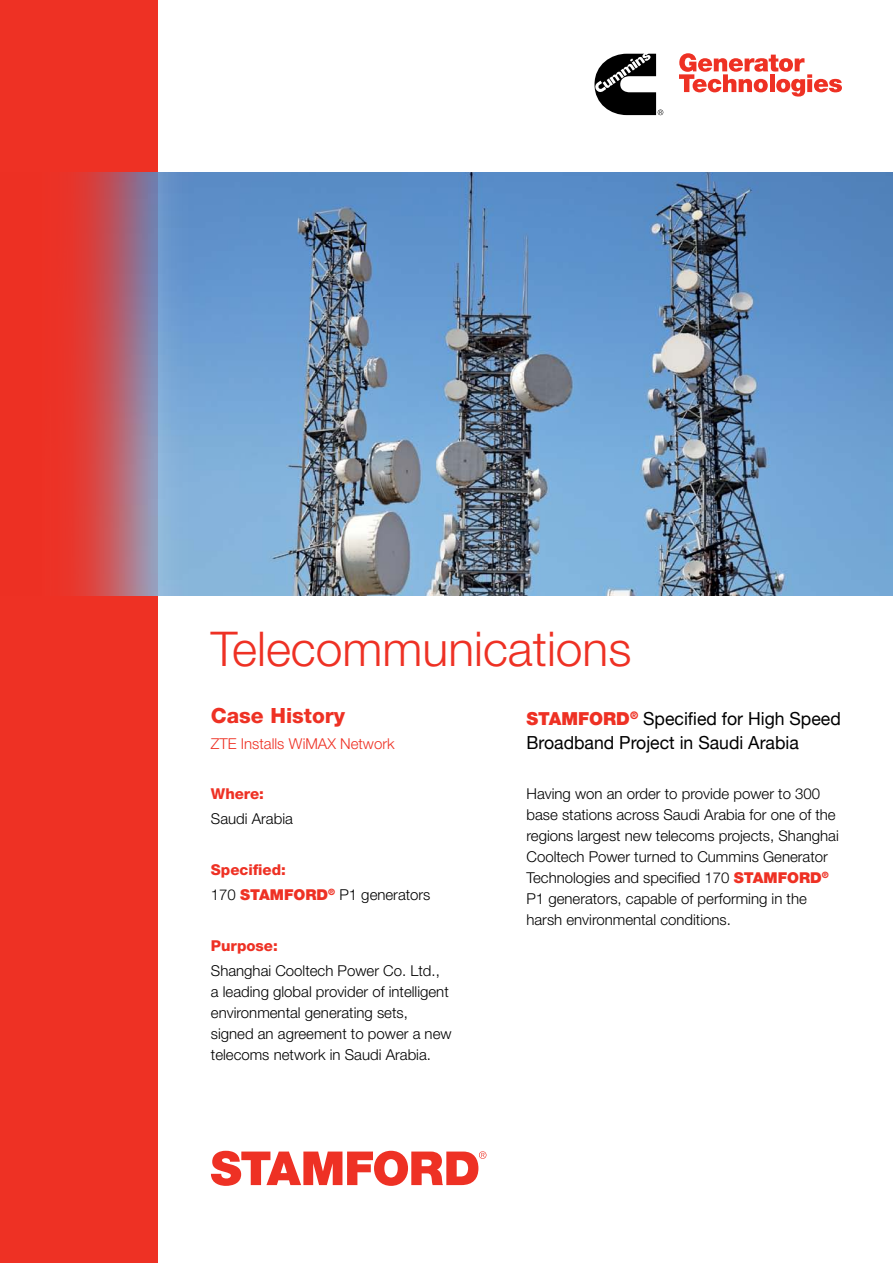
<style>
.page{position:relative;width:893px;height:1263px;background:#fff}
.page>*{position:absolute;margin:0;border:0;box-sizing:border-box;transform-origin:0 0}
.t1{font:300 48px "Helvetica Neue LT Pro";color:#ee3124}
.t2{font:800 21px "Helvetica Neue LT Pro";color:#ee3124}
.t3{font:18px/24px "Helvetica Neue";color:#000}
.t4{font:300 15px/21px "Helvetica Neue LT Pro";color:#000}
.t5{font:300 15px "Helvetica Neue LT Pro";color:#ee3124}
.t6{font:800 15px "Helvetica Neue LT Pro";color:#ee3124}
.s1{font-weight:800;color:#ee3124}
.s2{font-family:"Helvetica Neue";font-weight:900;color:#ee3124}
.s3{font-weight:900;color:#ee3124}
</style>
<div class="page">
<div style="left:0;top:0;width:157px;height:1263px;background:#ee3124"></div>
<svg style="left:679px;top:53px;width:163px;height:44px"></svg>
<svg style="left:594px;top:54px;width:69px;height:61px"></svg>
<svg style="left:211px;top:1151px;width:275px;height:35px"></svg>
<img style="left:75px;top:172px;width:818px;height:423px">
<h1 class="t1" style="left:211px;top:619px;width:422px">Telecommunications</h1>
<h2 class="t2" style="left:211px;top:703px;width:136px">Case History</h2>
<p class="t5" style="left:211px;top:734px;width:185px">ZTE Installs WiMAX Network</p>
<p class="t6" style="left:211px;top:785px;width:55px">Where:</p>
<p class="t4" style="left:211px;top:808px;width:83px">Saudi Arabia</p>
<p class="t4" style="left:211px;top:856px;width:221px;line-height:25.2px"><span class="s1">Specified:<br></span>170 <span class="s2">STAMFORD</span><sup>®</sup> P1 generators</p>
<p class="t6" style="left:211px;top:936px;width:68px">Purpose:</p>
<p class="t4" style="left:211px;top:960px;width:242px">Shanghai Cooltech Power Co. Ltd.,<br>a leading global provider of intelligent environmental generating sets, signed an agreement to power a new telecoms network in Saudi Arabia.</p>
<p class="t3" style="left:526px;top:707px;width:316px"><span class="s3">STAMFORD</span><sup>®</sup> Specified for High Speed<br>Broadband Project in Saudi Arabia</p>
<p class="t4" style="left:526px;top:783px;width:314px">Having won an order to provide power to 300 base stations across Saudi Arabia for one of the regions largest new telecoms projects, Shanghai Cooltech Power turned to Cummins Generator Technologies and specified 170 <span class="s2">STAMFORD</span><sup>® </sup>P1 generators, capable of performing in the harsh environmental conditions.</p>
</div>
